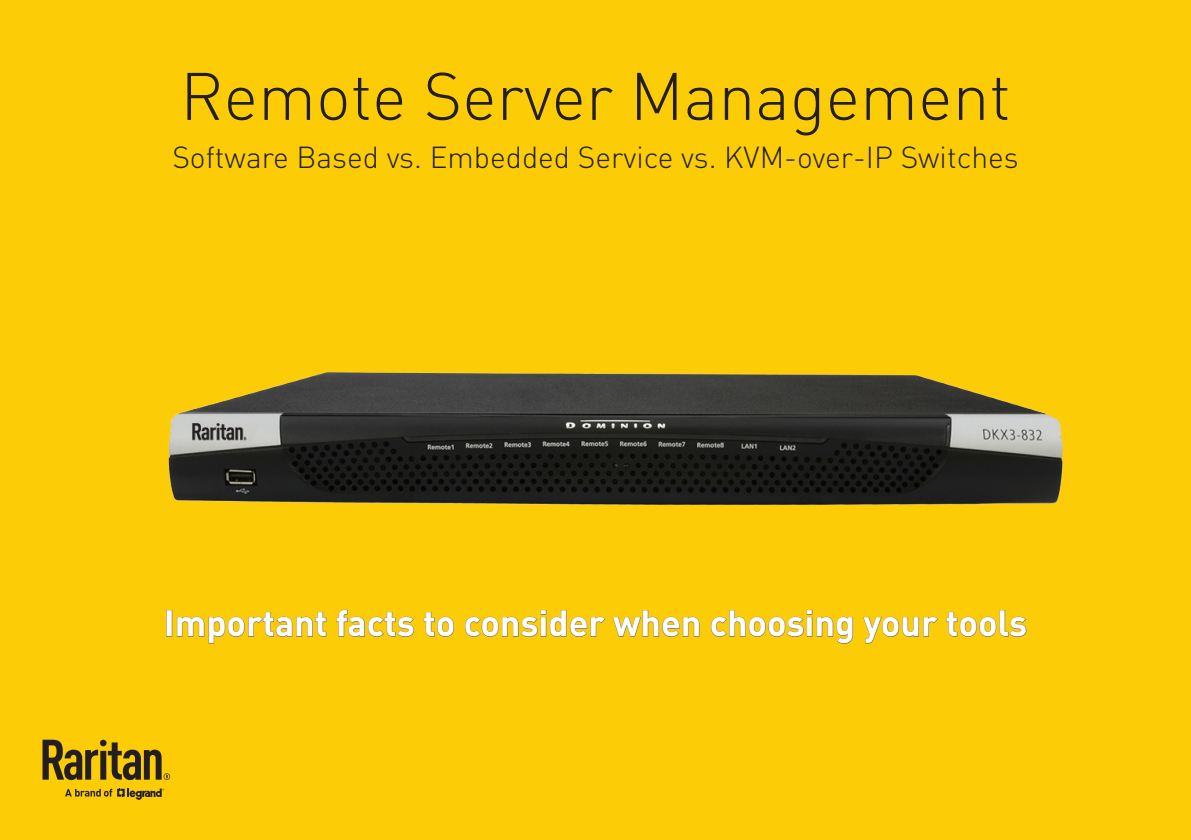
<style>
.page{position:relative;width:1191px;height:840px;background:#fff}
.page>*{position:absolute;margin:0;border:0;box-sizing:border-box;transform-origin:0 0}
.t1{font:300 66px "DIN Pro";color:#231f20}
.t2{font:700 36px "DIN Pro";color:#fff}
.t3{font:300 30px "DIN Pro";color:#231f20}
</style>
<div class="page">
<div style="left:0;top:0;width:1191px;height:839px;background:#fccc06"></div>
<div style="left:166px;top:609px;width:6px;height:27px;border:1px solid #757575"></div>
<svg style="left:176px;top:612px;width:151px;height:31px"></svg>
<svg style="left:336px;top:609px;width:78px;height:28px"></svg>
<svg style="left:423px;top:612px;width:31px;height:25px"></svg>
<svg style="left:465px;top:610px;width:141px;height:27px"></svg>
<svg style="left:612px;top:610px;width:88px;height:27px"></svg>
<svg style="left:711px;top:610px;width:142px;height:34px"></svg>
<svg style="left:863px;top:616px;width:75px;height:27px"></svg>
<svg style="left:946px;top:610px;width:81px;height:27px"></svg>
<img style="left:169px;top:372px;width:893px;height:132px">
<svg style="left:65px;top:788px;width:99px;height:11px"></svg>
<svg style="left:43px;top:739px;width:127px;height:40px"></svg>
<p class="t1" style="left:180px;top:51px;width:832px">Remote Server Management</p>
<p class="t3" style="left:172px;top:137px;width:848px">Software Based vs. Embedded Service vs. KVM-over-IP Switches</p>
<p class="t2" style="left:164px;top:598px;width:865px">Important facts to consider when choosing your tools</p>
</div>
